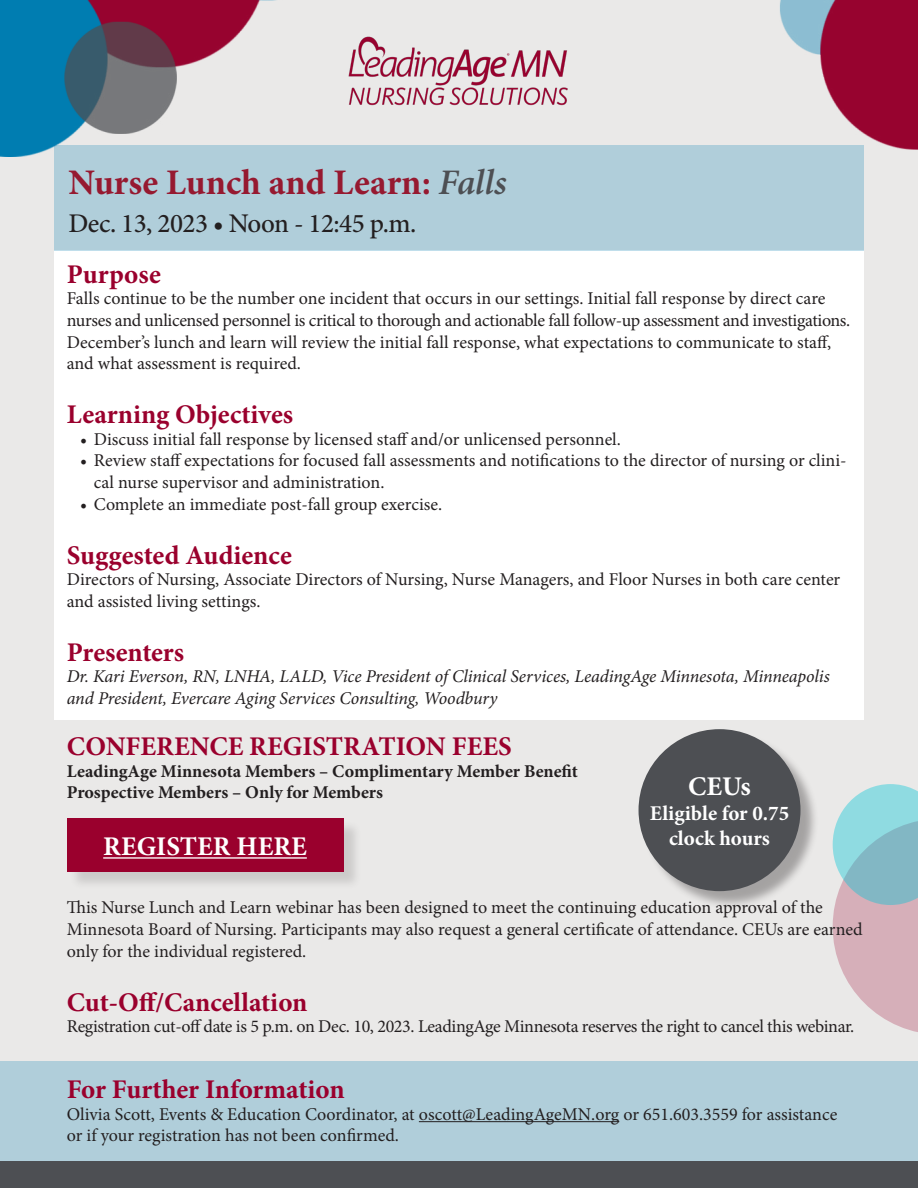
<style>
.page{position:relative;width:918px;height:1188px;background:#eae9e8}
.page>*{position:absolute;margin:0;border:0;box-sizing:border-box;transform-origin:0 0}
.t1{font:700 36px "Minion Pro";color:#961930}
.t2{font:700 27px "Minion Pro";color:#9a002d}
.t3{font:500 27px "Minion Pro";letter-spacing:-.02em;color:#231f20}
.t4{font:700 27px "Minion Pro";color:#fff}
.t5{font:700 21px "Minion Pro";color:#fff}
.t6{font:18px/21.6px "Minion Pro";letter-spacing:-.005em;color:#231f20}
.t7{font:italic 18px/21.6px "Minion Pro";letter-spacing:-.005em;color:#231f20}
.t8{font:700 18px "Minion Pro";color:#231f20}
.s1{font-weight:600;font-style:italic;color:#4d4f53}
</style>
<div class="page">
<div style="left:0;top:1061px;width:918px;height:127px;background:#b0ceda"></div>
<div style="left:0;top:1161px;width:918px;height:27px;background:#4d4f53"></div>
<div style="left:54px;top:251px;width:810px;height:469px;background:#fff"></div>
<div style="left:54px;top:145px;width:810px;height:106px;background:#b0ceda"></div>
<img style="left:0;top:0;width:918px;height:157px">
<svg style="left:833px;top:784px;width:85px;height:248px"></svg>
<img style="left:343px;top:32px;width:229px;height:82px">
<div style="left:69px;top:820px;width:293px;height:71px;background:#231f20;opacity:.15"></div>
<div style="left:67px;top:818px;width:276px;height:54px;background:#9a002d"></div>
<hr style="left:103px;top:857px;width:204px;height:2px;background:#fff">
<div style="left:641px;top:732px;width:178px;height:177px;background:#231f20;opacity:.35"></div>
<div style="left:639px;top:729px;width:162px;height:162px;background:#4d4f53;border-radius:50%"></div>
<hr style="left:419px;top:1121px;width:200px;height:1px;background:#231f20">
<p class="t1" style="left:68px;top:157px;width:440px">Nurse Lunch and Learn: <span class="s1">Falls</span></p>
<p class="t3" style="left:68px;top:205px;width:350px">Dec. 13, 2023 • Noon - 12:45 p.m.</p>
<p class="t2" style="left:67px;top:255px;width:96px">Purpose</p>
<p class="t6" style="left:67px;top:288px;width:785px">Falls continue to be the number one incident that occurs in our settings. Initial fall response by direct care nurses and unlicensed personnel is critical to thorough and actionable fall follow-up assessment and investigations.<br>December’s lunch and learn will review the initial fall response, what expectations to communicate to staff, and what assessment is required.</p>
<p class="t2" style="left:67px;top:396px;width:228px">Learning Objectives</p>
<p class="t6" style="left:80px;top:428px;width:542px">• Discuss initial fall response by licensed staff and/or unlicensed personnel.</p>
<p class="t6" style="left:94px;top:450px;width:754px;text-indent:-14px">• Review staff expectations for focused fall assessments and notifications to the director of nursing or clini&shy;cal nurse supervisor and administration.</p>
<p class="t6" style="left:80px;top:493px;width:363px">• Complete an immediate post-fall group exercise.</p>
<p class="t2" style="left:67px;top:536px;width:227px">Suggested Audience</p>
<p class="t6" style="left:67px;top:569px;width:775px">Directors of Nursing, Associate Directors of Nursing, Nurse Managers, and Floor Nurses in both care center and assisted living settings.</p>
<p class="t2" style="left:67px;top:633px;width:119px">Presenters</p>
<p class="t7" style="left:67px;top:666px;width:764px">Dr. Kari Everson, RN, LNHA, LALD, Vice President of Clinical Services, LeadingAge Minnesota, Minneapolis and President, Evercare Aging Services Consulting, Woodbury</p>
<p class="t2" style="left:67px;top:727px;width:446px">CONFERENCE REGISTRATION FEES</p>
<p class="t8" style="left:67px;top:758px;width:513px">LeadingAge Minnesota Members – Complimentary Member Benefit</p>
<p class="t8" style="left:67px;top:780px;width:318px">Prospective Members – Only for Members</p>
<p class="t4" style="left:103px;top:828px;width:205px">REGISTER HERE</p>
<p class="t4" style="left:688px;top:767px;width:64px">CEUs</p>
<p class="t5" style="left:650px;top:798px;width:141px">Eligible for 0.75</p>
<p class="t5" style="left:669px;top:824px;width:102px">clock hours</p>
<p class="t6" style="left:67px;top:897px;width:797px">This Nurse Lunch and Learn webinar has been designed to meet the continuing education approval of the<br>Minnesota Board of Nursing. Participants may also request a general certificate of attendance. CEUs are earned only for the individual registered.</p>
<p class="t2" style="left:67px;top:983px;width:242px">Cut-Off/Cancellation</p>
<p class="t6" style="left:67px;top:1016px;width:789px">Registration cut-off date is 5 p.m. on Dec. 10, 2023. LeadingAge Minnesota reserves the right to cancel this webinar.</p>
<p class="t2" style="left:67px;top:1071px;width:279px">For Further Information</p>
<p class="t6" style="left:67px;top:1103px;width:772px">Olivia Scott, Events &amp; Education Coordinator, at oscott@LeadingAgeMN.org or 651.603.3559 for assistance or if your registration has not been confirmed.</p>
</div>
